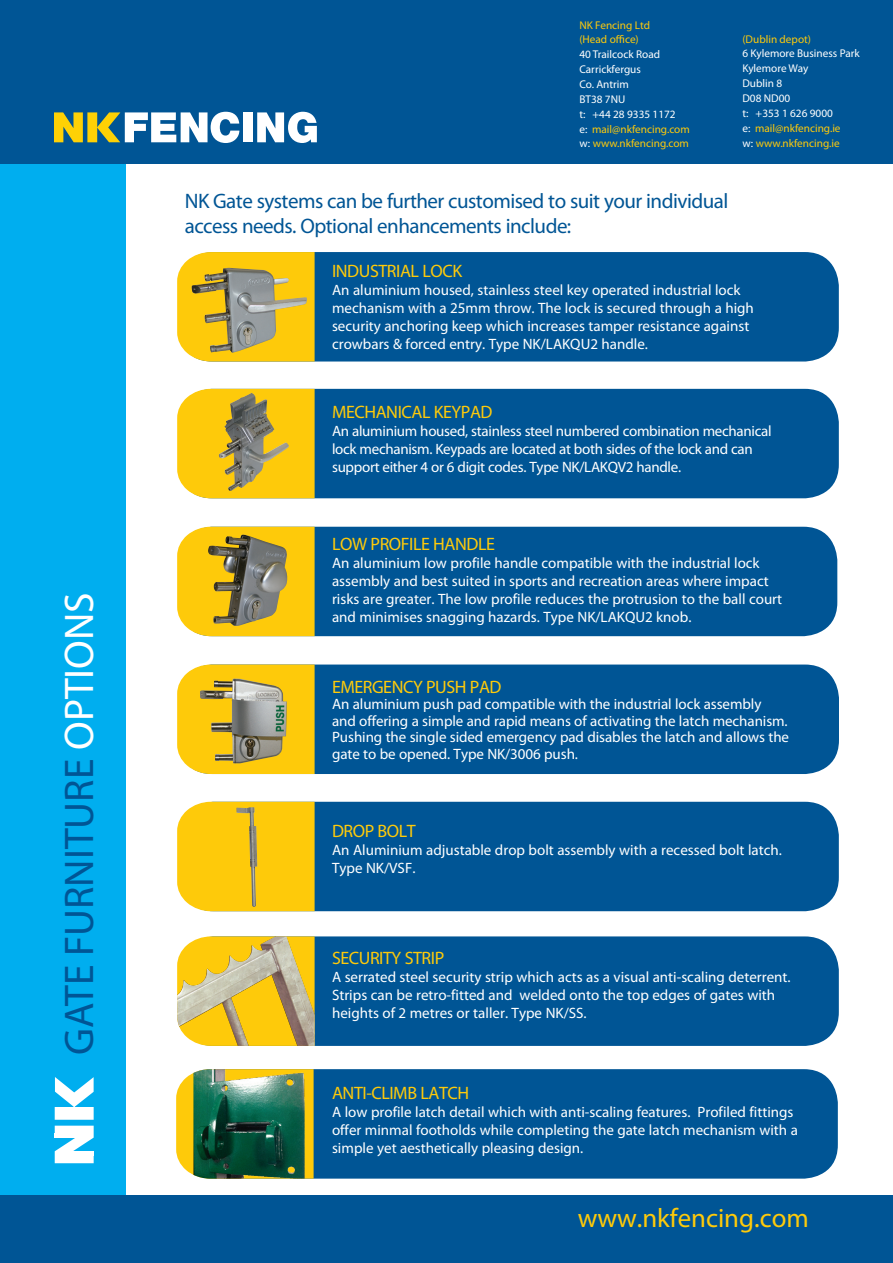
<style>
.page{position:relative;width:893px;height:1263px;background:#fff}
.page>*{position:absolute;margin:0;border:0;box-sizing:border-box;transform-origin:0 0}
.t1{font:41.55px "Myriad Pro";color:#005595}
.t2{font:26.85px "Myriad Pro";color:#feca0a}
.t3{font:21px/25.2px "Myriad Pro";letter-spacing:-.025em;color:#005595}
.t4{font:18px "Myriad Pro";letter-spacing:-.025em;color:#feca0a}
.t5{font:15px/18px "Myriad Pro";color:#fff}
.t6{font:15px/18px "Myriad Pro";letter-spacing:-.02em;color:#fff}
.t7{font:11.25px/14.9px "Myriad Pro";color:#fff}
.t8{font:11.25px/14.9px "Myriad Pro";color:#feca0a}
.s1{color:#fff}
.s2{color:#feca0a}
</style>
<div class="page">
<div style="left:178px;top:252px;width:661px;height:109px;background:#005595;border-radius:34px"></div>
<svg style="left:177px;top:252px;width:138px;height:109px;background:#fbcd1f"></svg>
<img style="left:192px;top:268px;width:115px;height:85px">
<div style="left:178px;top:389px;width:661px;height:109px;background:#005595;border-radius:34px"></div>
<div style="left:178px;top:527px;width:659px;height:109px;background:#005595;border-radius:34px"></div>
<div style="left:178px;top:664px;width:661px;height:110px;background:#005595;border-radius:34px"></div>
<svg style="left:177px;top:664px;width:138px;height:110px;background:#fbcc1a"></svg>
<img style="left:200px;top:678px;width:87px;height:86px">
<div style="left:180px;top:802px;width:659px;height:109px;background:#005595;border-radius:34px"></div>
<div style="left:180px;top:936px;width:659px;height:110px;background:#005595;border-radius:34px"></div>
<div style="left:177px;top:802px;width:138px;height:109px;background:#feca0a"></div>
<img style="left:236px;top:807px;width:21px;height:100px">
<img style="left:177px;top:936px;width:138px;height:110px">
<div style="left:0;top:154px;width:126px;height:1109px;background:#00aeef"></div>
<svg style="left:55px;top:1077px;width:39px;height:43px"></svg>
<svg style="left:55px;top:1126px;width:39px;height:37px"></svg>
<hr style="left:67px;top:1151px;width:27px;height:4px;background:#fff">
<div style="left:55px;top:1133px;width:26px;height:5px;background:#fff"></div>
<div style="left:0;top:1195px;width:893px;height:68px;background:#005595"></div>
<svg style="left:177px;top:527px;width:138px;height:109px;background:#fccc18"></svg>
<img style="left:208px;top:535px;width:80px;height:91px">
<svg style="left:177px;top:389px;width:138px;height:109px;background:#fccc17"></svg>
<img style="left:218px;top:393px;width:71px;height:99px">
<div style="left:179px;top:1069px;width:659px;height:109px;background:#005595;border-radius:34px"></div>
<svg style="left:176px;top:1069px;width:138px;height:109px;background:#facf2e"></svg>
<img style="left:193px;top:1069px;width:112px;height:109px">
<div style="left:0;top:0;width:893px;height:164px;background:#005595"></div>
<svg style="left:54px;top:112px;width:185px;height:31px"></svg>
<div style="left:243px;top:112px;width:9px;height:30px;background:#fff"></div>
<svg style="left:257px;top:112px;width:60px;height:31px"></svg>
<h1 class="t1" style="left:53px;top:1055px;width:464px;rotate:-90deg">GATE FURNITURE <span class="s1">OPTIONS</span></h1>
<p class="t8" style="left:579px;top:17px;width:72px">NK Fencing Ltd (Head office)</p>
<p class="t7" style="left:579px;top:47px;width:112px">40 Trailcock Road<br>Carrickfergus<br>Co. Antrim<br>BT38 7NU<br>t: +44 28 9335 1172<br>e: <span class="s2">mail@nkfencing.com </span>w: <span class="s2">www.nkfencing.com</span></p>
<p class="t8" style="left:742px;top:31px;width:70px">(Dublin depot)</p>
<p class="t7" style="left:742px;top:46px;width:119px">6 Kylemore Business Park<br>Kylemore Way<br>Dublin 8<br>D08 ND00<br>t: +353 1 626 9000<br>e: <span class="s2">mail@nkfencing.ie<br></span>w: <span class="s2">www.nkfencing.ie</span></p>
<h3 class="t3" style="left:185px;top:188px;width:545px">NK Gate systems can be further customised to suit your individual access needs. Optional enhancements include:</h3>
<p class="t4" style="left:332px;top:260px;width:132px">INDUSTRIAL LOCK</p>
<p class="t5" style="left:332px;top:281px;width:423px">An aluminium housed, stainless steel key operated industrial lock mechanism with a 25mm throw. The lock is secured through a high security anchoring keep which increases tamper resistance against crowbars &amp; forced entry. Type NK/LAKQU2 handle.</p>
<p class="t4" style="left:332px;top:401px;width:162px">MECHANICAL KEYPAD</p>
<p class="t6" style="left:332px;top:422px;width:441px">An aluminium housed, stainless steel numbered combination mechanical lock mechanism. Keypads are located at both sides of the lock and can support either 4 or 6 digit codes. Type NK/LAKQV2 handle.</p>
<p class="t4" style="left:332px;top:533px;width:164px">LOW PROFILE HANDLE</p>
<p class="t5" style="left:332px;top:554px;width:452px">An aluminium low profile handle compatible with the industrial lock assembly and best suited in sports and recreation areas where impact risks are greater. The low profile reduces the protrusion to the ball court and minimises snagging hazards. Type NK/LAKQU2 knob.</p>
<p class="t4" style="left:332px;top:676px;width:171px">EMERGENCY PUSH PAD</p>
<p class="t5" style="left:332px;top:696px;width:459px;line-height:16.5px">An aluminium push pad compatible with the industrial lock assembly and offering a simple and rapid means of activating the latch mechanism.<br>Pushing the single sided emergency pad disables the latch and allows the gate to be opened. Type NK/3006 push.</p>
<p class="t4" style="left:332px;top:820px;width:85px">DROP BOLT</p>
<p class="t5" style="left:332px;top:840px;width:451px">An Aluminium adjustable drop bolt assembly with a recessed bolt latch.<br>Type NK/VSF.</p>
<p class="t4" style="left:332px;top:947px;width:114px">SECURITY STRIP</p>
<p class="t5" style="left:332px;top:967px;width:460px">A serrated steel security strip which acts as a visual anti-scaling deterrent.<br>Strips can be retro-fitted and welded onto the top edges of gates with heights of 2 metres or taller. Type NK/SS.</p>
<p class="t4" style="left:332px;top:1082px;width:139px">ANTI-CLIMB LATCH</p>
<p class="t5" style="left:332px;top:1102px;width:467px">A low profile latch detail which with anti-scaling features. Profiled fittings offer minmal footholds while completing the gate latch mechanism with a simple yet aesthetically pleasing design.</p>
<h2 class="t2" style="left:578px;top:1201px;width:233px">www.nkfencing.com</h2>
</div>
